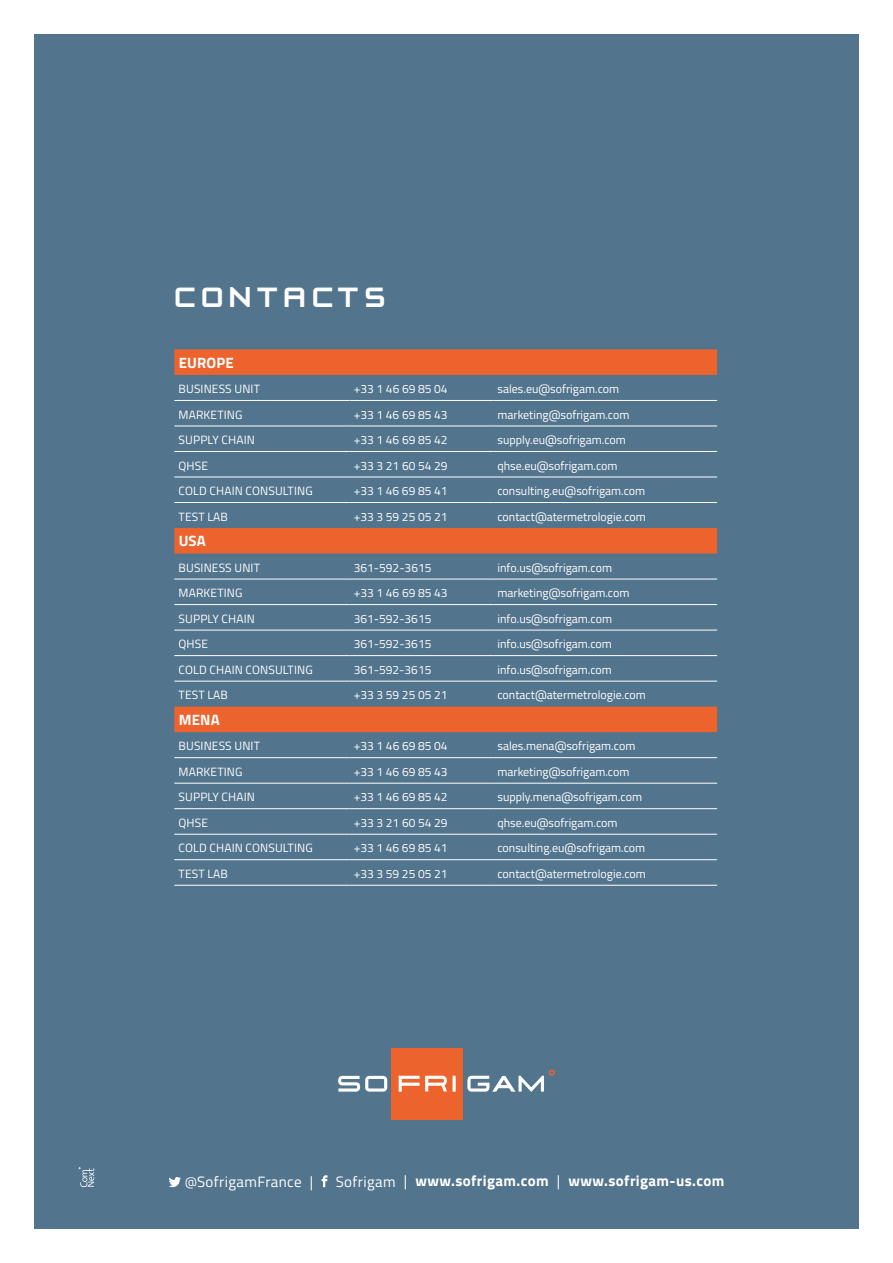
<style>
.page{position:relative;width:893px;height:1263px;background:#fff}
.page>*{position:absolute;margin:0;border:0;box-sizing:border-box;transform-origin:0 0}
.t1{font:33.6px "Zero Twos";letter-spacing:.15em;color:#fff}
.t2{font:700 15px "Titillium Web";letter-spacing:.025em;color:#fff}
.t3{font:15px "Titillium Web";letter-spacing:.025em;color:#fff}
.t4{font:12px "Titillium Web";color:#fff}
.s1{font-size:12px}
.s2{font-weight:400}
</style>
<div class="page">
<div style="left:34px;top:34px;width:825px;height:1195px;background:#52748d"></div>
<div style="left:391px;top:1048px;width:72px;height:72px;background:#ec632d"></div>
<svg style="left:453px;top:1076px;width:3px;height:16px"></svg>
<svg style="left:399px;top:1076px;width:48px;height:16px"></svg>
<svg style="left:467px;top:1069px;width:88px;height:23px"></svg>
<svg style="left:338px;top:1076px;width:49px;height:16px"></svg>
<svg style="left:169px;top:1177px;width:12px;height:10px"></svg>
<svg style="left:322px;top:1175px;width:5px;height:12px"></svg>
<svg style="left:78px;top:1166px;width:16px;height:21px"></svg>
<svg style="left:174px;top:349px;width:543px;height:383px"></svg>
<hr style="left:174px;top:400px;width:176px;height:1px;background:#fff">
<hr style="left:350px;top:400px;width:143px;height:1px;background:#fff">
<hr style="left:493px;top:400px;width:224px;height:1px;background:#fff">
<hr style="left:174px;top:426px;width:176px;height:1px;background:#fff">
<hr style="left:350px;top:426px;width:143px;height:1px;background:#fff">
<hr style="left:493px;top:426px;width:224px;height:1px;background:#fff">
<hr style="left:174px;top:451px;width:176px;height:1px;background:#fff">
<hr style="left:350px;top:451px;width:143px;height:1px;background:#fff">
<hr style="left:493px;top:451px;width:224px;height:1px;background:#fff">
<hr style="left:174px;top:477px;width:176px;height:1px;background:#fff">
<hr style="left:350px;top:477px;width:143px;height:1px;background:#fff">
<hr style="left:493px;top:477px;width:224px;height:1px;background:#fff">
<hr style="left:174px;top:502px;width:176px;height:1px;background:#fff">
<hr style="left:350px;top:502px;width:143px;height:1px;background:#fff">
<hr style="left:493px;top:502px;width:224px;height:1px;background:#fff">
<hr style="left:174px;top:579px;width:176px;height:1px;background:#fff">
<hr style="left:350px;top:579px;width:143px;height:1px;background:#fff">
<hr style="left:493px;top:579px;width:224px;height:1px;background:#fff">
<hr style="left:174px;top:604px;width:176px;height:1px;background:#fff">
<hr style="left:350px;top:604px;width:143px;height:1px;background:#fff">
<hr style="left:493px;top:604px;width:224px;height:1px;background:#fff">
<hr style="left:174px;top:630px;width:176px;height:1px;background:#fff">
<hr style="left:350px;top:630px;width:143px;height:1px;background:#fff">
<hr style="left:493px;top:630px;width:224px;height:1px;background:#fff">
<hr style="left:174px;top:655px;width:176px;height:1px;background:#fff">
<hr style="left:350px;top:655px;width:143px;height:1px;background:#fff">
<hr style="left:493px;top:655px;width:224px;height:1px;background:#fff">
<hr style="left:174px;top:681px;width:176px;height:1px;background:#fff">
<hr style="left:350px;top:681px;width:143px;height:1px;background:#fff">
<hr style="left:493px;top:681px;width:224px;height:1px;background:#fff">
<hr style="left:174px;top:757px;width:176px;height:1px;background:#fff">
<hr style="left:350px;top:757px;width:143px;height:1px;background:#fff">
<hr style="left:493px;top:757px;width:224px;height:1px;background:#fff">
<hr style="left:174px;top:783px;width:176px;height:1px;background:#fff">
<hr style="left:350px;top:783px;width:143px;height:1px;background:#fff">
<hr style="left:493px;top:783px;width:224px;height:1px;background:#fff">
<hr style="left:174px;top:808px;width:176px;height:1px;background:#fff">
<hr style="left:350px;top:808px;width:143px;height:1px;background:#fff">
<hr style="left:493px;top:808px;width:224px;height:1px;background:#fff">
<hr style="left:174px;top:834px;width:176px;height:1px;background:#fff">
<hr style="left:350px;top:834px;width:143px;height:1px;background:#fff">
<hr style="left:493px;top:834px;width:224px;height:1px;background:#fff">
<hr style="left:174px;top:859px;width:176px;height:1px;background:#fff">
<hr style="left:350px;top:859px;width:143px;height:1px;background:#fff">
<hr style="left:493px;top:859px;width:224px;height:1px;background:#fff">
<hr style="left:174px;top:885px;width:176px;height:1px;background:#fff">
<hr style="left:350px;top:885px;width:143px;height:1px;background:#fff">
<hr style="left:493px;top:885px;width:224px;height:1px;background:#fff">
<h1 class="t1" style="left:174px;top:281px;width:213px">CONTACTS</h1>
<p class="t2" style="left:179px;top:351px;width:57px">EUROPE</p>
<p class="t4" style="left:179px;top:380px;width:83px">BUSINESS UNIT</p>
<p class="t4" style="left:354px;top:380px;width:95px">+33 1 46 69 85 04</p>
<p class="t4" style="left:497px;top:380px;width:123px">sales.eu@sofrigam.com</p>
<p class="t4" style="left:179px;top:405px;width:65px">MARKETING</p>
<p class="t4" style="left:354px;top:405px;width:95px">+33 1 46 69 85 43</p>
<p class="t4" style="left:497px;top:405px;width:133px">marketing@sofrigam.com</p>
<p class="t4" style="left:179px;top:431px;width:78px">SUPPLY CHAIN</p>
<p class="t4" style="left:354px;top:431px;width:95px">+33 1 46 69 85 42</p>
<p class="t4" style="left:497px;top:431px;width:130px">supply.eu@sofrigam.com</p>
<p class="t4" style="left:179px;top:456px;width:31px">QHSE</p>
<p class="t4" style="left:354px;top:456px;width:95px">+33 3 21 60 54 29</p>
<p class="t4" style="left:497px;top:456px;width:122px">qhse.eu@sofrigam.com</p>
<p class="t4" style="left:179px;top:482px;width:136px">COLD CHAIN CONSULTING</p>
<p class="t4" style="left:354px;top:482px;width:95px">+33 1 46 69 85 41</p>
<p class="t4" style="left:497px;top:482px;width:149px">consulting.eu@sofrigam.com</p>
<p class="t4" style="left:179px;top:508px;width:51px">TEST LAB</p>
<p class="t4" style="left:354px;top:508px;width:95px">+33 3 59 25 05 21</p>
<p class="t4" style="left:497px;top:508px;width:150px">contact@atermetrologie.com</p>
<p class="t2" style="left:179px;top:530px;width:29px">USA</p>
<p class="t4" style="left:179px;top:559px;width:83px">BUSINESS UNIT</p>
<p class="t4" style="left:354px;top:559px;width:79px">361-592-3615</p>
<p class="t4" style="left:497px;top:559px;width:116px">info.us@sofrigam.com</p>
<p class="t4" style="left:179px;top:584px;width:65px">MARKETING</p>
<p class="t4" style="left:354px;top:584px;width:95px">+33 1 46 69 85 43</p>
<p class="t4" style="left:497px;top:584px;width:133px">marketing@sofrigam.com</p>
<p class="t4" style="left:179px;top:610px;width:78px">SUPPLY CHAIN</p>
<p class="t4" style="left:354px;top:610px;width:79px">361-592-3615</p>
<p class="t4" style="left:497px;top:610px;width:116px">info.us@sofrigam.com</p>
<p class="t4" style="left:179px;top:635px;width:31px">QHSE</p>
<p class="t4" style="left:354px;top:635px;width:79px">361-592-3615</p>
<p class="t4" style="left:497px;top:635px;width:116px">info.us@sofrigam.com</p>
<p class="t4" style="left:179px;top:661px;width:136px">COLD CHAIN CONSULTING</p>
<p class="t4" style="left:354px;top:661px;width:79px">361-592-3615</p>
<p class="t4" style="left:497px;top:661px;width:116px">info.us@sofrigam.com</p>
<p class="t4" style="left:179px;top:686px;width:51px">TEST LAB</p>
<p class="t4" style="left:354px;top:686px;width:95px">+33 3 59 25 05 21</p>
<p class="t4" style="left:497px;top:686px;width:150px">contact@atermetrologie.com</p>
<p class="t2" style="left:179px;top:708px;width:43px">MENA</p>
<p class="t4" style="left:179px;top:737px;width:83px">BUSINESS UNIT</p>
<p class="t4" style="left:354px;top:737px;width:95px">+33 1 46 69 85 04</p>
<p class="t4" style="left:497px;top:737px;width:139px">sales.mena@sofrigam.com</p>
<p class="t4" style="left:179px;top:763px;width:65px">MARKETING</p>
<p class="t4" style="left:354px;top:763px;width:95px">+33 1 46 69 85 43</p>
<p class="t4" style="left:497px;top:763px;width:133px">marketing@sofrigam.com</p>
<p class="t4" style="left:179px;top:788px;width:78px">SUPPLY CHAIN</p>
<p class="t4" style="left:354px;top:788px;width:95px">+33 1 46 69 85 42</p>
<p class="t4" style="left:497px;top:788px;width:146px">supply.mena@sofrigam.com</p>
<p class="t4" style="left:179px;top:814px;width:31px">QHSE</p>
<p class="t4" style="left:354px;top:814px;width:95px">+33 3 21 60 54 29</p>
<p class="t4" style="left:497px;top:814px;width:122px">qhse.eu@sofrigam.com</p>
<p class="t4" style="left:179px;top:839px;width:136px">COLD CHAIN CONSULTING</p>
<p class="t4" style="left:354px;top:839px;width:95px">+33 1 46 69 85 41</p>
<p class="t4" style="left:497px;top:839px;width:149px">consulting.eu@sofrigam.com</p>
<p class="t4" style="left:179px;top:865px;width:51px">TEST LAB</p>
<p class="t4" style="left:354px;top:865px;width:95px">+33 3 59 25 05 21</p>
<p class="t4" style="left:497px;top:865px;width:150px">contact@atermetrologie.com</p>
<p class="t3" style="left:185px;top:1171px;width:130px"><span class="s1">@</span>SofrigamFrance |</p>
<p class="t2" style="left:336px;top:1170px;width:390px"><span class="s2">Sofrigam |</span> www.sofrigam.com <span class="s2">|</span> www.sofrigam-us.com</p>
</div>
